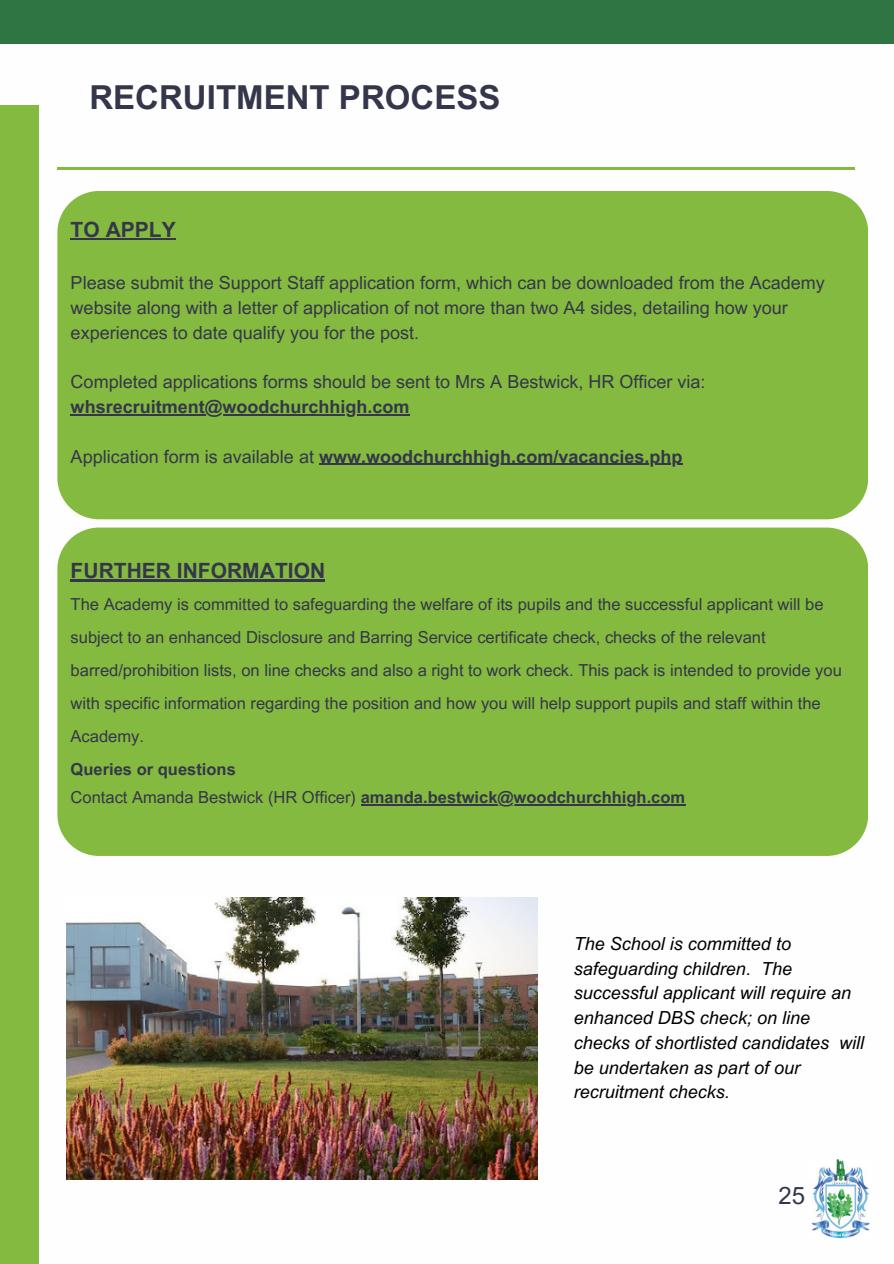
<style>
.page{position:relative;width:894px;height:1264px;background:#fff}
.page>*{position:absolute;margin:0;border:0;box-sizing:border-box;transform-origin:0 0}
.t1{font:700 33px "Arial MT Pro";color:#34364b}
.t2{font:24px "Arial MT Pro";color:#34364b}
.t3{font:700 21px "Arial MT Pro";color:#34364b}
.t4{font:18px/24.8px "Arial MT Pro";color:#34364b}
.t5{font:italic 18px/24.8px "Arial MT Pro";color:#000}
.t6{font:700 18px "Arial MT Pro";color:#34364b}
.t7{font:16.5px/32.8px "Arial MT Pro";color:#34364b}
.t8{font:700 16.5px "Arial MT Pro";color:#34364b}
.s1{font-weight:400}
</style>
<div class="page">
<div style="left:0;top:0;width:893px;height:43px;background:#2d7642"></div>
<div style="left:0;top:105px;width:39px;height:1158px;background:#84ba3f"></div>
<img style="left:811px;top:1159px;width:59px;height:79px">
<hr style="left:57px;top:167px;width:797px;height:2px;background:#84ba3f">
<div style="left:57px;top:191px;width:811px;height:328px;background:#84ba3f"></div>
<div style="left:57px;top:527px;width:811px;height:329px;background:#84ba3f"></div>
<hr style="left:71px;top:238px;width:105px;height:1px;background:#34364b">
<svg style="left:71px;top:414px;width:14px;height:1px"></svg>
<hr style="left:85px;top:414px;width:324px;height:1px;background:#34364b">
<hr style="left:319px;top:463px;width:363px;height:2px;background:#34364b">
<hr style="left:71px;top:579px;width:254px;height:2px;background:#34364b">
<hr style="left:360px;top:804px;width:325px;height:1px;background:#34364b">
<img style="left:67px;top:897px;width:470px;height:282px">
<h1 class="t1" style="left:89px;top:85px;width:412px">RECRUITMENT PROCESS</h1>
<h2 class="t3" style="left:71px;top:222px;width:107px">TO APPLY</h2>
<p class="t4" style="left:71px;top:273px;width:755px">Please submit the Support Staff application form, which can be downloaded from the Academy website along with a letter of application of not more than two A4 sides, detailing how your experiences to date qualify you for the post.</p>
<p class="t4" style="left:71px;top:372px;width:636px">Completed applications forms should be sent to Mrs A Bestwick, HR Officer via:</p>
<p class="t6" style="left:71px;top:400px;width:340px">whsrecruitment@woodchurchhigh.com</p>
<p class="t6" style="left:71px;top:449px;width:613px"><span class="s1">Application form is available at</span> www.woodchurchhigh.com/vacancies.php</p>
<p class="t3" style="left:71px;top:563px;width:256px">FURTHER INFORMATION</p>
<p class="t7" style="left:71px;top:590px;width:772px">The Academy is committed to safeguarding the welfare of its pupils and the successful applicant will be subject to an enhanced Disclosure and Barring Service certificate check, checks of the relevant barred/prohibition lists, on line checks and also a right to work check. This pack is intended to provide you with specific information regarding the position and how you will help support pupils and staff within the Academy.</p>
<p class="t8" style="left:71px;top:763px;width:167px">Queries or questions</p>
<p class="t8" style="left:71px;top:791px;width:616px"><span class="s1">Contact Amanda Bestwick (HR Officer)</span> amanda.bestwick@woodchurchhigh.com</p>
<p class="t5" style="left:573px;top:933px;width:292px">The School is committed to safeguarding children. The successful applicant will require an enhanced DBS check; on line checks of shortlisted candidates will be undertaken as part of our recruitment checks.</p>
<p class="t2" style="left:778px;top:1186px;width:28px">25</p>
</div>
